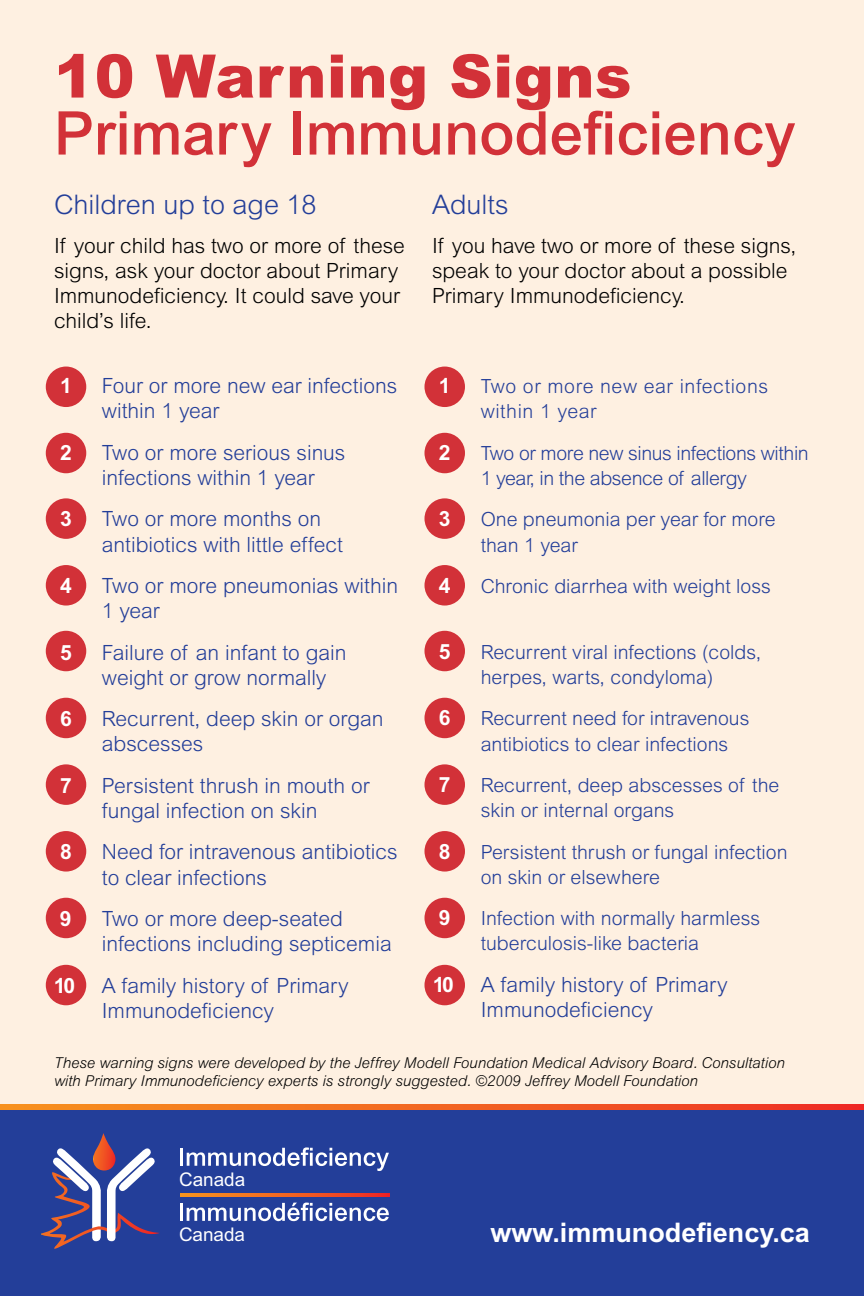
<style>
.page{position:relative;width:864px;height:1296px;background:#fff}
.page>*{position:absolute;margin:0;border:0;box-sizing:border-box;transform-origin:0 0}
.t1{font:500 60.3px "Arial MT Std";color:#d23138}
.t2{font:900 60px "Arial MT Std";letter-spacing:.01em;color:#d23138}
.t3{font:300 27px "Arial MT Std";color:#233e99}
.t4{font:700 27px "Arial MT Std";color:#fff}
.t5{font:300 21px/25.2px "Arial MT Std";color:#233e99}
.t6{font:300 21px/25.2px "Arial MT Std";color:#000}
.t7{font:700 21px "Arial MT Std";color:#fff}
.t8{font:300 19.5px/25.2px "Arial MT Std";color:#233e99}
.t9{font:300 19.5px/25.2px "Arial MT Std";letter-spacing:-.02em;color:#233e99}
.t10{font:300 19.5px/25.2px "Arial MT Std";letter-spacing:.03em;color:#233e99}
.t11{font:18.9px "Arial MT Std";color:#fff}
.t12{font:italic 300 15px/18px "Arial MT Std";color:#000}
</style>
<div class="page">
<div style="left:0;top:0;width:864px;height:1110px;background:#fef0e1"></div>
<div style="left:0;top:1107px;width:864px;height:189px;background:#233e99"></div>
<svg style="left:0;top:1104px;width:864px;height:6px;background:#f26221"></svg>
<svg style="left:180px;top:1194px;width:209px;height:3px"></svg>
<svg style="left:41px;top:1133px;width:119px;height:116px"></svg>
<hr style="left:180px;top:1148px;width:3px;height:18px;background:#fff">
<svg style="left:187px;top:1147px;width:202px;height:24px"></svg>
<hr style="left:180px;top:1203px;width:3px;height:18px;background:#fff">
<svg style="left:187px;top:1203px;width:202px;height:18px"></svg>
<div style="left:46px;top:367px;width:40px;height:40px;background:#d23138;border-radius:50%"></div>
<div style="left:424px;top:367px;width:41px;height:40px;background:#d23138;border-radius:50%"></div>
<div style="left:46px;top:433px;width:40px;height:40px;background:#d23138;border-radius:50%"></div>
<div style="left:424px;top:433px;width:41px;height:40px;background:#d23138;border-radius:50%"></div>
<div style="left:46px;top:498px;width:40px;height:41px;background:#d23138;border-radius:50%"></div>
<div style="left:424px;top:498px;width:41px;height:41px;background:#d23138;border-radius:50%"></div>
<div style="left:46px;top:565px;width:40px;height:41px;background:#d23138;border-radius:50%"></div>
<div style="left:424px;top:565px;width:41px;height:41px;background:#d23138;border-radius:50%"></div>
<div style="left:46px;top:631px;width:40px;height:40px;background:#d23138;border-radius:50%"></div>
<div style="left:424px;top:631px;width:41px;height:40px;background:#d23138;border-radius:50%"></div>
<div style="left:46px;top:698px;width:40px;height:40px;background:#d23138;border-radius:50%"></div>
<div style="left:424px;top:698px;width:41px;height:40px;background:#d23138;border-radius:50%"></div>
<div style="left:46px;top:764px;width:40px;height:41px;background:#d23138;border-radius:50%"></div>
<div style="left:424px;top:764px;width:41px;height:41px;background:#d23138;border-radius:50%"></div>
<div style="left:46px;top:831px;width:40px;height:41px;background:#d23138;border-radius:50%"></div>
<div style="left:424px;top:831px;width:41px;height:41px;background:#d23138;border-radius:50%"></div>
<div style="left:46px;top:898px;width:40px;height:40px;background:#d23138;border-radius:50%"></div>
<div style="left:424px;top:898px;width:41px;height:40px;background:#d23138;border-radius:50%"></div>
<div style="left:46px;top:965px;width:40px;height:40px;background:#d23138;border-radius:50%"></div>
<div style="left:424px;top:965px;width:41px;height:40px;background:#d23138;border-radius:50%"></div>
<h2 class="t2" style="left:54px;top:38px;width:579px">10 Warning Signs</h2>
<h1 class="t1" style="left:54px;top:98px;width:743px">Primary Immunodeficiency</h1>
<p class="t3" style="left:54px;top:189px;width:264px">Children up to age 18</p>
<p class="t6" style="left:54px;top:233px;width:352px">If your child has two or more of these signs, ask your doctor about Primary<br>Immunodeficiency. It could save your child’s life.</p>
<p class="t7" style="left:60px;top:374px;width:13px">1</p>
<p class="t5" style="left:102px;top:373px;width:297px">Four or more new ear infections within 1 year</p>
<p class="t7" style="left:60px;top:440px;width:13px">2</p>
<p class="t5" style="left:102px;top:440px;width:245px">Two or more serious sinus infections within 1 year</p>
<p class="t7" style="left:60px;top:507px;width:13px">3</p>
<p class="t5" style="left:102px;top:506px;width:243px">Two or more months on antibiotics with little effect</p>
<p class="t7" style="left:60px;top:573px;width:13px">4</p>
<p class="t5" style="left:102px;top:573px;width:298px">Two or more pneumonias within<br>1 year</p>
<p class="t7" style="left:60px;top:640px;width:13px">5</p>
<p class="t5" style="left:102px;top:640px;width:246px">Failure of an infant to gain weight or grow normally</p>
<p class="t7" style="left:60px;top:706px;width:13px">6</p>
<p class="t5" style="left:102px;top:706px;width:283px">Recurrent, deep skin or organ abscesses</p>
<p class="t7" style="left:60px;top:773px;width:13px">7</p>
<p class="t5" style="left:102px;top:773px;width:269px">Persistent thrush in mouth or fungal infection on skin</p>
<p class="t7" style="left:60px;top:840px;width:13px">8</p>
<p class="t5" style="left:102px;top:839px;width:297px">Need for intravenous antibiotics to clear infections</p>
<p class="t7" style="left:60px;top:906px;width:13px">9</p>
<p class="t5" style="left:102px;top:906px;width:291px">Two or more deep-seated infections including septicemia</p>
<p class="t7" style="left:54px;top:973px;width:23px">10</p>
<p class="t5" style="left:102px;top:973px;width:248px">A family history of Primary<br>Immunodeficiency</p>
<p class="t3" style="left:432px;top:189px;width:78px">Adults</p>
<p class="t6" style="left:432px;top:233px;width:366px">If you have two or more of these signs, speak to your doctor about a possible<br>Primary Immunodeficiency.</p>
<p class="t7" style="left:439px;top:373px;width:13px">1</p>
<p class="t10" style="left:481px;top:374px;width:289px">Two or more new ear infections within 1 year</p>
<p class="t7" style="left:439px;top:440px;width:13px">2</p>
<p class="t9" style="left:481px;top:440px;width:330px">Two or more new sinus infections within<br>1 year, in the absence of allergy</p>
<p class="t7" style="left:439px;top:507px;width:13px">3</p>
<p class="t8" style="left:481px;top:507px;width:297px">One pneumonia per year for more than 1 year</p>
<p class="t7" style="left:439px;top:573px;width:13px">4</p>
<p class="t8" style="left:481px;top:574px;width:292px">Chronic diarrhea with weight loss</p>
<p class="t7" style="left:439px;top:639px;width:13px">5</p>
<p class="t8" style="left:481px;top:639px;width:282px">Recurrent viral infections (colds, herpes, warts, condyloma)</p>
<p class="t7" style="left:439px;top:706px;width:13px">6</p>
<p class="t8" style="left:481px;top:706px;width:270px">Recurrent need for intravenous antibiotics to clear infections</p>
<p class="t7" style="left:439px;top:772px;width:13px">7</p>
<p class="t8" style="left:481px;top:772px;width:300px">Recurrent, deep abscesses of the skin or internal organs</p>
<p class="t7" style="left:439px;top:839px;width:13px">8</p>
<p class="t8" style="left:481px;top:839px;width:308px">Persistent thrush or fungal infection on skin or elsewhere</p>
<p class="t7" style="left:439px;top:905px;width:13px">9</p>
<p class="t8" style="left:481px;top:906px;width:281px">Infection with normally harmless tuberculosis-like bacteria</p>
<p class="t7" style="left:433px;top:972px;width:23px">10</p>
<p class="t5" style="left:481px;top:972px;width:248px">A family history of Primary<br>Immunodeficiency</p>
<p class="t12" style="left:54px;top:1054px;width:732px">These warning signs were developed by the Jeffrey Modell Foundation Medical Advisory Board. Consultation with Primary Immunodeficiency experts is strongly suggested. ©2009 Jeffrey Modell Foundation</p>
<p class="t11" style="left:179px;top:1168px;width:68px">Canada</p>
<p class="t11" style="left:179px;top:1223px;width:68px">Canada</p>
<p class="t4" style="left:490px;top:1217px;width:321px">www.immunodefiency.ca</p>
</div>
